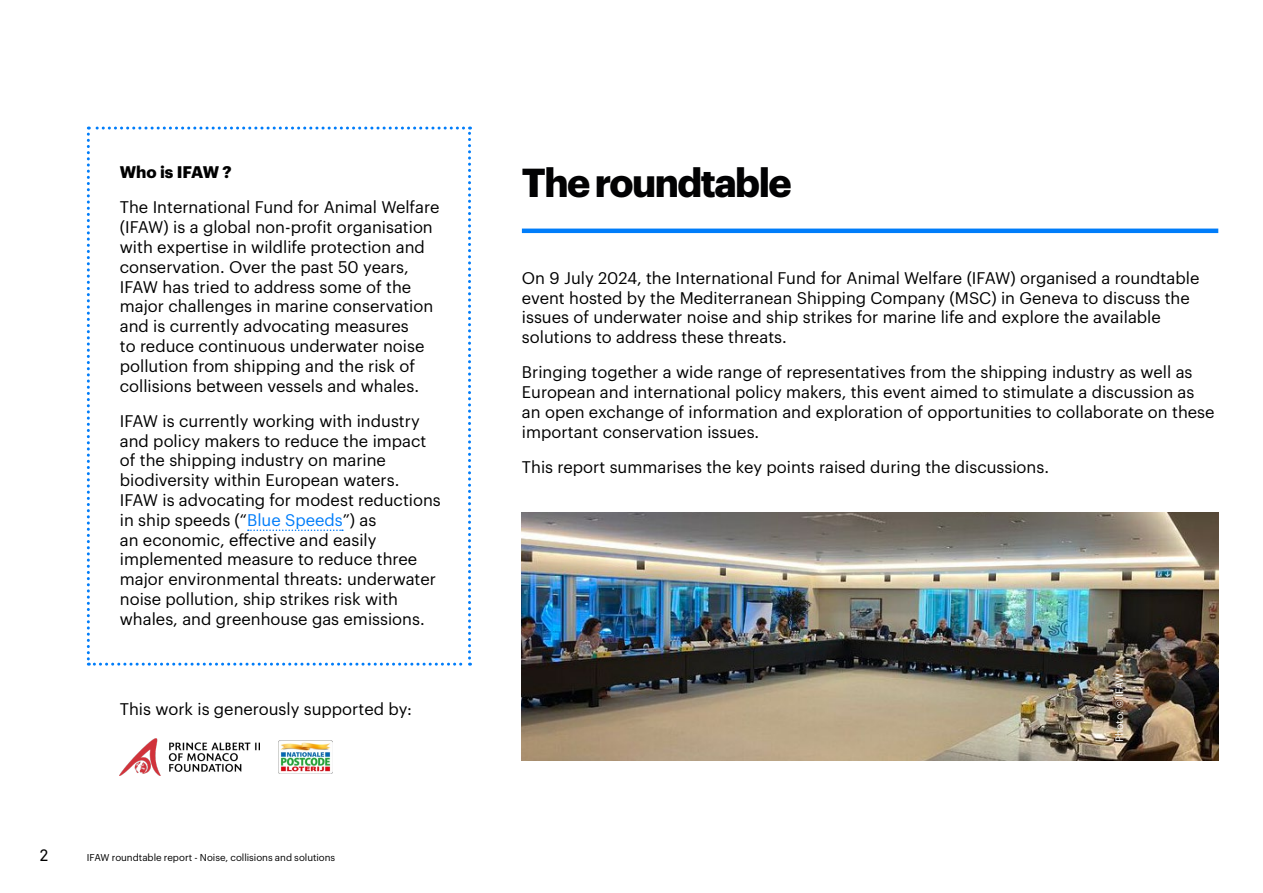
<style>
.page{position:relative;width:1263px;height:893px;background:#fff}
.page>*{position:absolute;margin:0;border:0;box-sizing:border-box;transform-origin:0 0}
.t1{font:700 39.6px "Graphik";letter-spacing:-.04em;color:#020203}
.t2{font:16.5px/19.8px "Graphik";color:#000}
.t3{font:700 16.5px "Graphik";color:#000}
.t4{font:16.5px "Akkurat Mono Pro";color:#000}
.t5{font:10.5px "Graphik";letter-spacing:-.01em;color:#fff}
.t6{font:9.75px "Graphik";color:#000}
.s1{color:#007dfa}
</style>
<div class="page">
<hr style="left:522px;top:229px;width:696px;height:4px;background:#007dfa">
<img style="left:522px;top:512px;width:696px;height:249px">
<svg style="left:87px;top:127px;width:384px;height:539px"></svg>
<img style="left:120px;top:739px;width:140px;height:36px">
<img style="left:279px;top:740px;width:53px;height:34px">
<p class="t3" style="left:120px;top:160px;width:113px">Who is IFAW ?</p>
<p class="t2" style="left:120px;top:196px;width:321px">The International Fund for Animal Welfare (IFAW) is a global non-profit organisation with expertise in wildlife protection and conservation. Over the past 50 years, IFAW has tried to address some of the major challenges in marine conservation and is currently advocating measures<br>to reduce continuous underwater noise pollution from shipping and the risk of collisions between vessels and whales.</p>
<p class="t2" style="left:120px;top:409px;width:322px">IFAW is currently working with industry and policy makers to reduce the impact of the shipping industry on marine biodiversity within European waters.<br>IFAW is advocating for modest reductions in ship speeds (“<span class="s1">Blue Speeds</span>”) as<br>an economic, effective and easily implemented measure to reduce three major environmental threats: underwater noise pollution, ship strikes risk with whales, and greenhouse gas emissions.</p>
<p class="t2" style="left:120px;top:698px;width:294px">This work is generously supported by:</p>
<p class="t4" style="left:39px;top:846px;width:12px">2</p>
<p class="t6" style="left:87px;top:851px;width:250px">IFAW roundtable report - Noise, collisions and solutions</p>
<h1 class="t1" style="left:522px;top:152px;width:271px">The roundtable</h1>
<p class="t2" style="left:522px;top:267px;width:679px">On 9 July 2024, the International Fund for Animal Welfare (IFAW) organised a roundtable event hosted by the Mediterranean Shipping Company (MSC) in Geneva to discuss the issues of underwater noise and ship strikes for marine life and explore the available solutions to address these threats.</p>
<p class="t2" style="left:522px;top:361px;width:694px">Bringing together a wide range of representatives from the shipping industry as well as European and international policy makers, this event aimed to stimulate a discussion as an open exchange of information and exploration of opportunities to collaborate on these important conservation issues.</p>
<p class="t2" style="left:522px;top:456px;width:529px">This report summarises the key points raised during the discussions.</p>
<p class="t5" style="left:1111px;top:742px;width:71px;rotate:-90deg">Photo: © IFAW</p>
</div>
